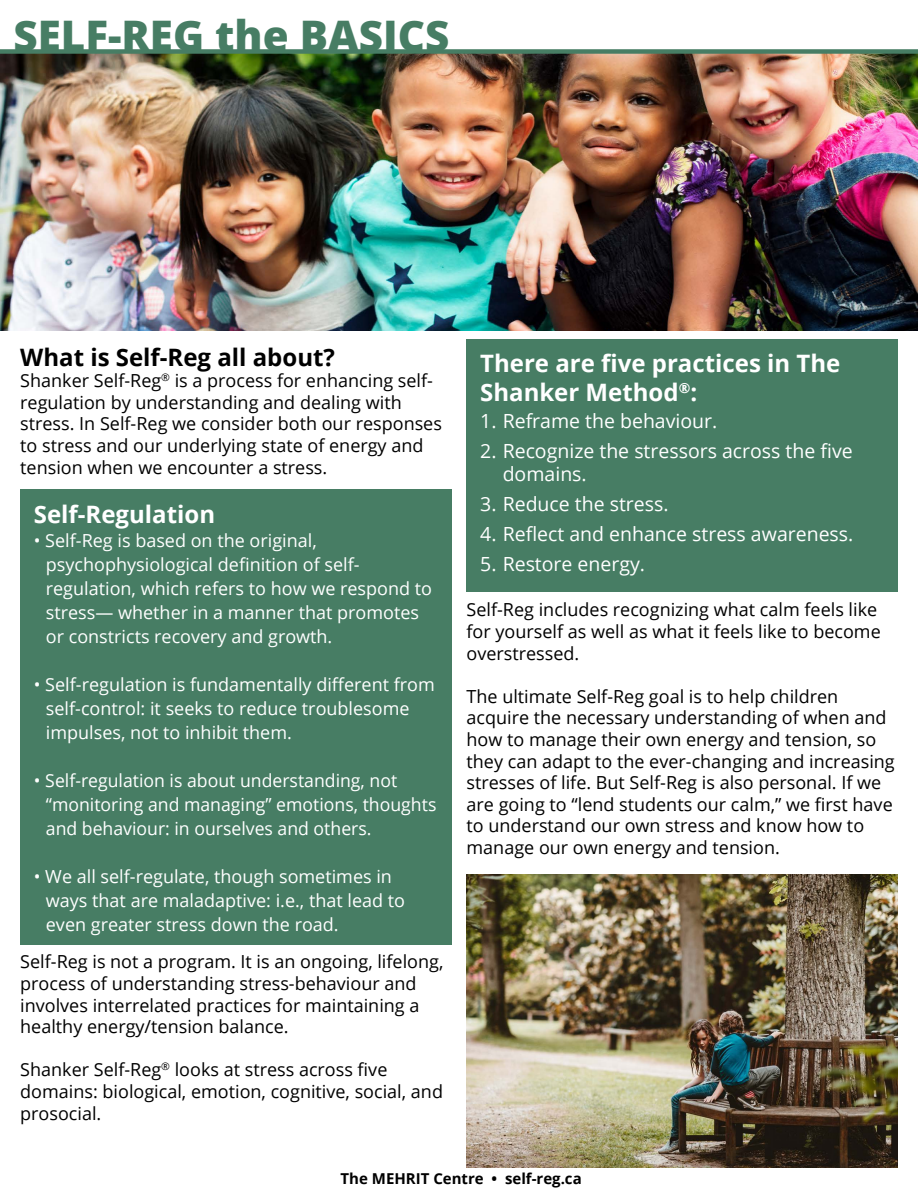
<style>
.page{position:relative;width:918px;height:1188px;background:#fff}
.page>*{position:absolute;margin:0;border:0;box-sizing:border-box;transform-origin:0 0}
.t1{font:800 42.15px "Open Sans";color:#477d64}
.t2{font:700 24px/28.8px "Open Sans";color:#fff}
.t3{font:700 24px "Open Sans";color:#000}
.t4{font:19.5px/22.5px "Open Sans";color:#fff}
.t5{font:18px/21.6px "Open Sans";color:#000}
.t6{font:18px/24px "Open Sans";color:#fff}
.t7{font:700 15px "Open Sans";color:#000}
</style>
<div class="page">
<img style="left:0;top:54px;width:918px;height:276px">
<img style="left:467px;top:875px;width:431px;height:293px">
<div style="left:0;top:49px;width:918px;height:5px;background:#477d64"></div>
<div style="left:20px;top:489px;width:431px;height:456px;background:#477d64"></div>
<div style="left:467px;top:339px;width:431px;height:253px;background:#477d64"></div>
<p class="t1" style="left:13px;top:4px;width:437px">SELF-REG the BASICS</p>
<p class="t3" style="left:20px;top:340px;width:316px">What is Self-Reg all about?</p>
<p class="t5" style="left:20px;top:369px;width:423px">Shanker Self-Reg<sup>®</sup> is a process for enhancing self&shy;regulation by understanding and dealing with stress. In Self-Reg we consider both our responses to stress and our underlying state of energy and tension when we encounter a stress.</p>
<p class="t2" style="left:34px;top:500px;width:183px">Self-Regulation</p>
<p class="t6" style="left:46px;top:528px;width:388px;text-indent:-12px">• Self-Reg is based on the original, psychophysiological definition of self&shy;regulation, which refers to how we respond to stress— whether in a manner that promotes or constricts recovery and growth.</p>
<p class="t6" style="left:46px;top:672px;width:390px;text-indent:-12px">• Self-regulation is fundamentally different from self-control: it seeks to reduce troublesome impulses, not to inhibit them.</p>
<p class="t6" style="left:34px;top:768px;width:365px">• Self-regulation is about understanding, not</p>
<p class="t6" style="left:46px;top:792px;width:392px">“monitoring and managing” emotions, thoughts and behaviour: in ourselves and others.</p>
<p class="t6" style="left:34px;top:864px;width:360px">• We all self-regulate, though sometimes in</p>
<p class="t6" style="left:46px;top:888px;width:361px">ways that are maladaptive: i.e., that lead to even greater stress down the road.</p>
<p class="t5" style="left:20px;top:951px;width:425px">Self-Reg is not a program. It is an ongoing, lifelong, process of understanding stress-behaviour and involves interrelated practices for maintaining a healthy energy/tension balance.</p>
<p class="t5" style="left:20px;top:1059px;width:424px">Shanker Self-Reg<sup>®</sup> looks at stress across five domains: biological, emotion, cognitive, social, and prosocial.</p>
<p class="t2" style="left:480px;top:349px;width:362px">There are five practices in The<br>Shanker Method<sup>®</sup>:</p>
<p class="t4" style="left:480px;top:409px;width:239px">1. Reframe the behaviour.</p>
<p class="t4" style="left:503px;top:439px;width:352px;text-indent:-23px">2. Recognize the stressors across the five domains.</p>
<p class="t4" style="left:480px;top:492px;width:190px">3. Reduce the stress.</p>
<p class="t4" style="left:480px;top:522px;width:375px">4. Reflect and enhance stress awareness.</p>
<p class="t4" style="left:480px;top:552px;width:166px">5. Restore energy.</p>
<p class="t5" style="left:467px;top:599px;width:416px">Self-Reg includes recognizing what calm feels like for yourself as well as what it feels like to become overstressed.</p>
<p class="t5" style="left:467px;top:685px;width:430px">The ultimate Self-Reg goal is to help children acquire the necessary understanding of when and how to manage their own energy and tension, so they can adapt to the ever-changing and increasing stresses of life. But Self-Reg is also personal. If we are going to “lend students our calm,” we first have to understand our own stress and know how to manage our own energy and tension.</p>
<p class="t7" style="left:341px;top:1168px;width:243px">The MEHRIT Centre • self-reg.ca</p>
</div>
